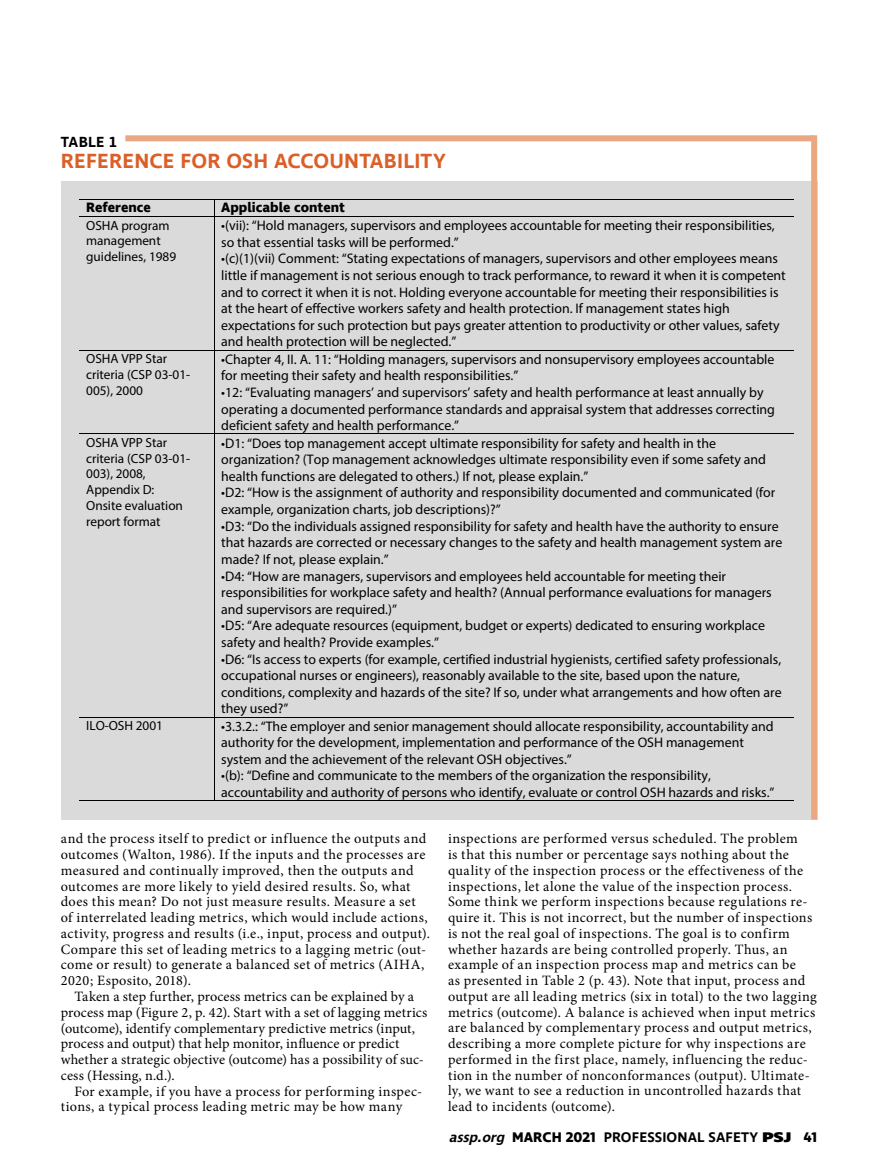
<style>
.page{position:relative;width:878px;height:1175px;background:#fff}
.page>*{position:absolute;margin:0;border:0;box-sizing:border-box;transform-origin:0 0}
.t1{font:600 21px "Ingra";letter-spacing:.01em;color:#da5f28}
.t2{font:600 15px "Ingra";letter-spacing:.015em;color:#000}
.t3{font:14.25px/15.8px "Minion Pro";letter-spacing:.025em;color:#000}
.t4{font:14.25px/15.8px "Minion Pro";letter-spacing:.005em;color:#000}
.t5{font:600 14.25px "Ingra";letter-spacing:.01em;color:#000}
.t6{font:13.95px/16.6px "Myriad Pro";color:#000}
.t7{font:700 13.95px "Ingra";color:#000}
.t8{font:13.35px/15.9px "Myriad Pro";letter-spacing:-.005em;color:#000}
.s1{font-style:italic}
.s2{font-weight:700}
.s3{font-weight:800}
</style>
<div class="page">
<div style="left:61px;top:181px;width:756px;height:638px;background:#dbdadb"></div>
<div style="left:125px;top:135px;width:689px;height:6px;background:#eba781"></div>
<div style="left:811px;top:135px;width:6px;height:684px;background:#eba781"></div>
<hr style="left:80px;top:199px;width:134px;height:1px;background:#000">
<hr style="left:215px;top:199px;width:578px;height:1px;background:#000">
<hr style="left:80px;top:216px;width:134px;height:1px;background:#000">
<svg style="left:214px;top:199px;width:1px;height:18px"></svg>
<hr style="left:215px;top:216px;width:578px;height:1px;background:#000">
<hr style="left:214px;top:217px;width:1px;height:133px;background:#000">
<hr style="left:80px;top:350px;width:134px;height:1px;background:#000">
<hr style="left:215px;top:350px;width:578px;height:1px;background:#000">
<hr style="left:214px;top:350px;width:1px;height:83px;background:#000">
<hr style="left:80px;top:433px;width:134px;height:1px;background:#000">
<hr style="left:215px;top:433px;width:578px;height:1px;background:#000">
<hr style="left:214px;top:434px;width:1px;height:282px;background:#000">
<hr style="left:80px;top:716px;width:134px;height:1px;background:#000">
<hr style="left:215px;top:716px;width:578px;height:1px;background:#000">
<hr style="left:79px;top:800px;width:135px;height:1px;background:#000">
<hr style="left:214px;top:717px;width:1px;height:83px;background:#000">
<hr style="left:215px;top:800px;width:578px;height:1px;background:#000">
<p class="t2" style="left:61px;top:132px;width:58px">TABLE 1</p>
<h1 class="t1" style="left:61px;top:148px;width:386px">REFERENCE FOR OSH ACCOUNTABILITY</h1>
<p class="t7" style="left:86px;top:199px;width:66px">Reference</p>
<p class="t7" style="left:221px;top:199px;width:125px">Applicable content</p>
<p class="t8" style="left:86px;top:217px;width:91px">OSHA program management guidelines, 1989</p>
<p class="t6" style="left:221px;top:217px;width:555px">•(vii): “Hold managers, supervisors and employees accountable for meeting their responsibilities, so that essential tasks will be performed.”</p>
<p class="t6" style="left:221px;top:250px;width:566px">•(c)(1)(vii) Comment: “Stating expectations of managers, supervisors and other employees means little if management is not serious enough to track performance, to reward it when it is competent and to correct it when it is not. Holding everyone accountable for meeting their responsibilities is at the heart of effective workers safety and health protection. If management states high expectations for such protection but pays greater attention to productivity or other values, safety and health protection will be neglected.”</p>
<p class="t8" style="left:86px;top:350px;width:105px">OSHA VPP Star criteria (CSP 03-01-<br>005), 2000</p>
<p class="t6" style="left:221px;top:350px;width:554px">•Chapter 4, II. A. 11: “Holding managers, supervisors and nonsupervisory employees accountable for meeting their safety and health responsibilities.”</p>
<p class="t6" style="left:221px;top:384px;width:555px">•12: “Evaluating managers’ and supervisors’ safety and health performance at least annually by operating a documented performance standards and appraisal system that addresses correcting deficient safety and health performance.”</p>
<p class="t8" style="left:86px;top:434px;width:105px">OSHA VPP Star criteria (CSP 03-01-<br>003), 2008,<br>Appendix D:<br>Onsite evaluation report format</p>
<p class="t6" style="left:221px;top:434px;width:546px">•D1: “Does top management accept ultimate responsibility for safety and health in the organization? (Top management acknowledges ultimate responsibility even if some safety and health functions are delegated to others.) If not, please explain.”</p>
<p class="t6" style="left:221px;top:484px;width:555px">•D2: “How is the assignment of authority and responsibility documented and communicated (for example, organization charts, job descriptions)?”</p>
<p class="t6" style="left:221px;top:517px;width:562px">•D3: “Do the individuals assigned responsibility for safety and health have the authority to ensure that hazards are corrected or necessary changes to the safety and health management system are made? If not, please explain.”</p>
<p class="t6" style="left:221px;top:567px;width:552px">•D4: “How are managers, supervisors and employees held accountable for meeting their responsibilities for workplace safety and health? (Annual performance evaluations for managers and supervisors are required.)”</p>
<p class="t6" style="left:221px;top:617px;width:545px">•D5: “Are adequate resources (equipment, budget or experts) dedicated to ensuring workplace safety and health? Provide examples.”</p>
<p class="t6" style="left:221px;top:650px;width:562px">•D6: “Is access to experts (for example, certified industrial hygienists, certified safety professionals, occupational nurses or engineers), reasonably available to the site, based upon the nature, conditions, complexity and hazards of the site? If so, under what arrangements and how often are they used?”</p>
<p class="t8" style="left:86px;top:717px;width:78px">ILO-OSH 2001</p>
<p class="t6" style="left:221px;top:717px;width:554px">•3.3.2.: “The employer and senior management should allocate responsibility, accountability and authority for the development, implementation and performance of the OSH management system and the achievement of the relevant OSH objectives.”</p>
<p class="t6" style="left:221px;top:767px;width:554px">•(b): “Define and communicate to the members of the organization the responsibility, accountability and authority of persons who identify, evaluate or control OSH hazards and risks.”</p>
<p class="t3" style="left:61px;top:831px;width:370px">and the process itself to predict or influence the outputs and outcomes (Walton, 1986). If the inputs and the processes are measured and continually improved, then the outputs and outcomes are more likely to yield desired results. So, what does this mean? Do not just measure results. Measure a set of interrelated leading metrics, which would include actions, activity, progress and results (i.e., input, process and output).<br>Compare this set of leading metrics to a lagging metric (out&shy;come or result) to generate a balanced set of metrics (AIHA, 2020; Esposito, 2018).</p>
<p class="t4" style="left:61px;top:988px;width:368px;text-indent:13px">Taken a step further, process metrics can be explained by a process map (Figure 2, p. 42). Start with a set of lagging metrics (outcome), identify complementary predictive metrics (input, process and output) that help monitor, influence or predict whether a strategic objective (outcome) has a possibility of suc&shy;cess (Hessing, n.d.).</p>
<p class="t3" style="left:61px;top:1083px;width:363px;text-indent:13px">For example, if you have a process for performing inspec&shy;tions, a typical process leading metric may be how many</p>
<p class="t3" style="left:448px;top:831px;width:370px">inspections are performed versus scheduled. The problem<br>is that this number or percentage says nothing about the quality of the inspection process or the effectiveness of the inspections, let alone the value of the inspection process.<br>Some think we perform inspections because regulations re&shy;quire it. This is not incorrect, but the number of inspections is not the real goal of inspections. The goal is to confirm whether hazards are being controlled properly. Thus, an example of an inspection process map and metrics can be<br>as presented in Table 2 (p. 43). Note that input, process and output are all leading metrics (six in total) to the two lagging metrics (outcome). A balance is achieved when input metrics are balanced by complementary process and output metrics, describing a more complete picture for why inspections are performed in the first place, namely, influencing the reduc&shy;tion in the number of nonconformances (output). Ultimate&shy;ly, we want to see a reduction in uncontrolled hazards that lead to incidents (outcome).</p>
<p class="t5" style="left:449px;top:1128px;width:369px"><span class="s1">assp.org</span> <span class="s2">MARCH 2021</span> PROFESSIONAL SAFETY <span class="s3">PSJ</span> <span class="s2">41</span></p>
</div>
